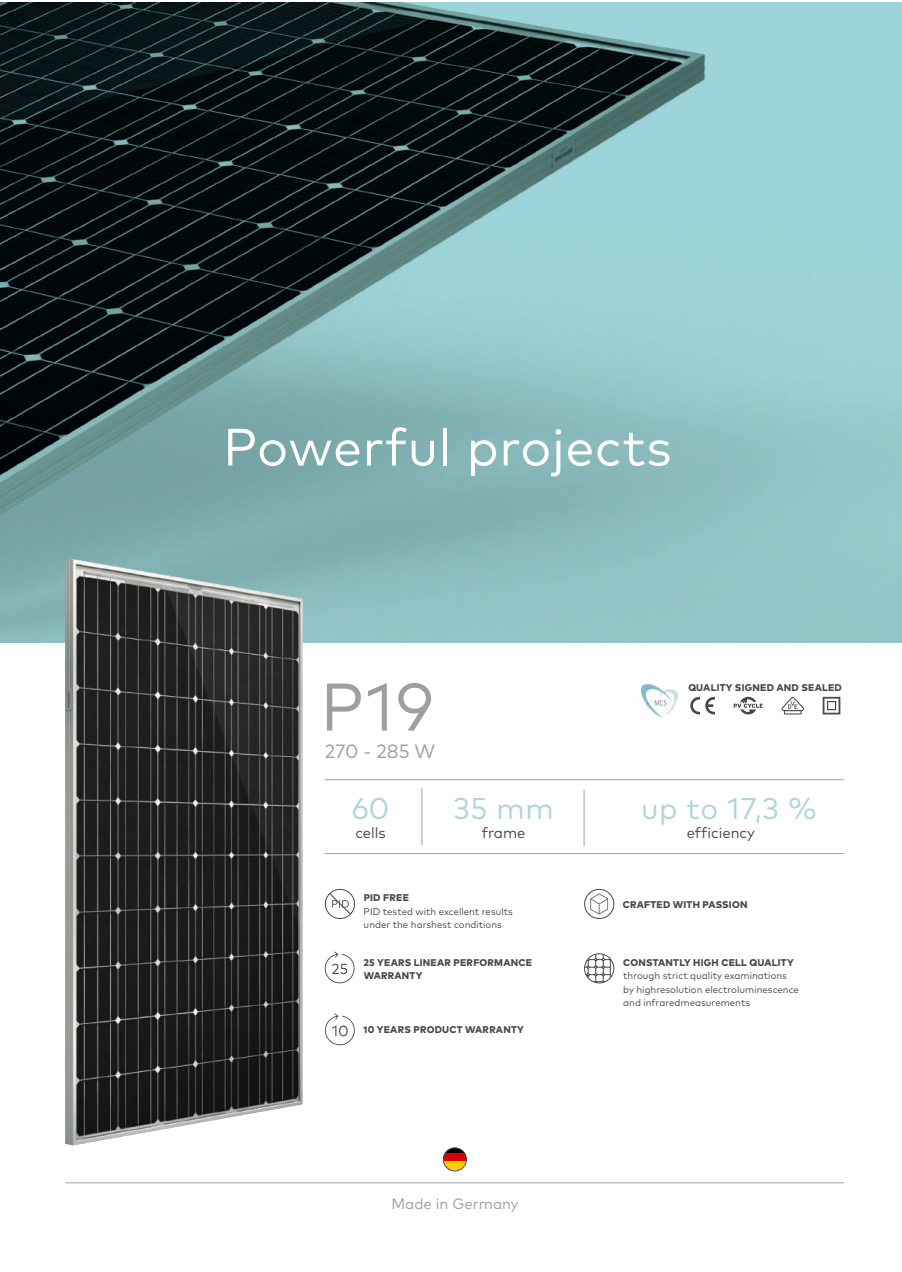
<style>
.page{position:relative;width:902px;height:1272px;background:#fff}
.page>*{position:absolute;margin:0;border:0;box-sizing:border-box;transform-origin:0 0}
.t1{font:67.2px "Mark Pro";color:#9d9fa1}
.t2{font:52.5px "Mark Pro";letter-spacing:.01em;color:#fff}
.t3{font:30px "Mark Pro";letter-spacing:.02em;color:#aed5df}
.t4{font:19.2px "Mark Pro";color:#9d9fa1}
.t5{font:15px "Mark Pro";color:#4a4846}
.t6{font:15px "Mark Pro";color:#9d9fa1}
.t7{font:9.75px/13.5px "Mark Pro";color:#4a4846}
.t8{font:800 9.75px/13.5px "Mark Pro";letter-spacing:.025em;color:#4a4846}
</style>
<div class="page">
<svg style="left:444px;top:1147px;width:21px;height:6px"></svg>
<div style="left:443px;top:1160px;width:23px;height:9px;background:#ffce00"></div>
<div style="left:443px;top:1153px;width:23px;height:7px;background:#d00"></div>
<div style="left:443px;top:1147px;width:24px;height:24px;border:1px solid #4a4846;border-radius:50%"></div>
<hr style="left:65px;top:1182px;width:778px;height:1px;background:#9d9fa1">
<hr style="left:325px;top:779px;width:518px;height:1px;background:#9d9fa1">
<hr style="left:325px;top:853px;width:518px;height:1px;background:#9d9fa1">
<svg style="left:325px;top:951px;width:29px;height:32px"></svg>
<svg style="left:584px;top:953px;width:27px;height:29px"></svg>
<div style="left:584px;top:953px;width:30px;height:30px;border:1px solid #4a4846;border-radius:50%"></div>
<div style="left:325px;top:889px;width:30px;height:29px;border:1px solid #4a4846;border-radius:50%"></div>
<svg style="left:328px;top:892px;width:23px;height:22px"></svg>
<svg style="left:690px;top:696px;width:25px;height:18px"></svg>
<svg style="left:733px;top:696px;width:29px;height:18px"></svg>
<svg style="left:781px;top:696px;width:22px;height:18px"></svg>
<svg style="left:822px;top:696px;width:18px;height:18px"></svg>
<svg style="left:325px;top:1013px;width:30px;height:32px"></svg>
<hr style="left:583px;top:789px;width:1px;height:57px;background:#9d9fa1">
<hr style="left:421px;top:788px;width:1px;height:57px;background:#9d9fa1">
<div style="left:584px;top:889px;width:30px;height:29px;border:1px solid #4a4846;border-radius:50%"></div>
<svg style="left:590px;top:893px;width:18px;height:21px"></svg>
<img style="left:0;top:3px;width:901px;height:639px">
<img style="left:58px;top:553px;width:250px;height:593px">
<img style="left:639px;top:683px;width:39px;height:34px">
<h2 class="t2" style="left:223px;top:407px;width:450px">Powerful projects</h2>
<h1 class="t1" style="left:320px;top:656px;width:115px">P19</h1>
<h3 class="t4" style="left:325px;top:736px;width:112px">270 - 285 W</h3>
<p class="t8" style="left:688px;top:679px;width:155px">QUALITY SIGNED AND SEALED</p>
<h3 class="t3" style="left:352px;top:785px;width:39px">60</h3>
<h3 class="t3" style="left:453px;top:785px;width:102px">35 mm</h3>
<h3 class="t3" style="left:641px;top:785px;width:177px">up to 17,3 %</h3>
<h3 class="t5" style="left:355px;top:821px;width:32px">cells</h3>
<h3 class="t5" style="left:482px;top:821px;width:45px">frame</h3>
<h3 class="t5" style="left:686px;top:821px;width:70px">efficiency</h3>
<p class="t8" style="left:363px;top:890px;width:47px">PID FREE</p>
<p class="t7" style="left:363px;top:903px;width:151px">PID tested with excellent results under the harshest conditions</p>
<p class="t8" style="left:622px;top:896px;width:126px">CRAFTED WITH PASSION</p>
<p class="t8" style="left:363px;top:954px;width:170px">25 YEARS LINEAR PERFORMANCE<br>WARRANTY</p>
<p class="t8" style="left:623px;top:954px;width:172px">CONSTANTLY HIGH CELL QUALITY</p>
<p class="t7" style="left:623px;top:968px;width:177px">through strict quality examinations by highresolution electroluminescence and infraredmeasurements</p>
<p class="t8" style="left:363px;top:1022px;width:162px">10 YEARS PRODUCT WARRANTY</p>
<h3 class="t6" style="left:391px;top:1191px;width:129px">Made in Germany</h3>
</div>
